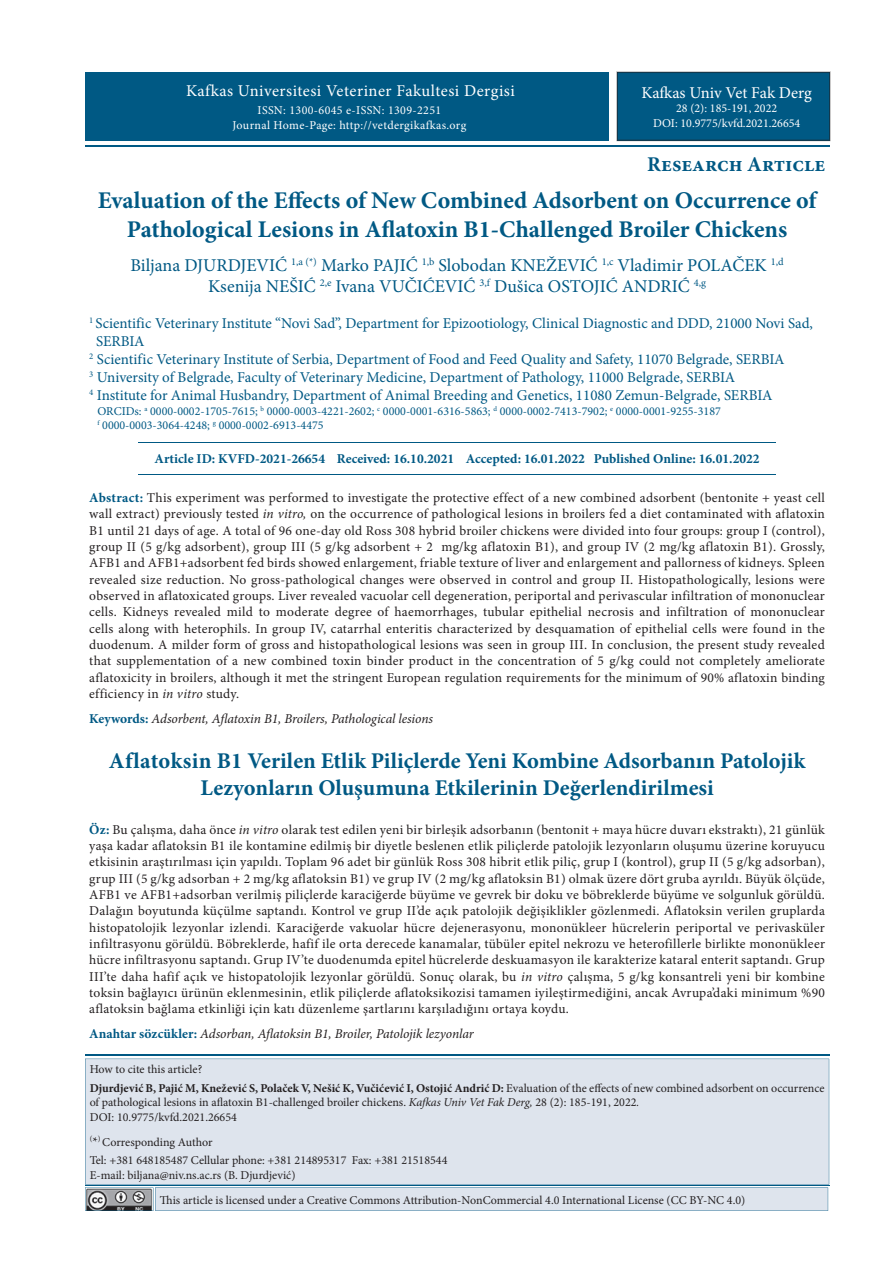
<style>
.page{position:relative;width:893px;height:1263px;background:#fff}
.page>*{position:absolute;margin:0;border:0;box-sizing:border-box;transform-origin:0 0}
.t1{font:700 24px/28.8px "Minion Pro";color:#005984;text-align:center}
.t2{font:700 22.5px/27px "Minion Pro";color:#005984;text-align:center}
.t3{font:700 21px "Minion Pro";color:#005984}
.t4{font:18px/21.6px "Minion Pro";color:#005984;text-align:center}
.t5{font:16.5px "Minion Pro";letter-spacing:.025em;color:#fff}
.t6{font:16.5px "Minion Pro";letter-spacing:-.005em;color:#fff}
.t7{font:15px "Minion Pro";color:#005984}
.t8{font:13.5px/16.4px "Minion Pro";letter-spacing:.02em;color:#231f20;text-align:justify}
.t9{font:italic 13.5px "Minion Pro";letter-spacing:-.01em;color:#231f20}
.t10{font:700 13.5px "Minion Pro";color:#005984}
.t11{font:12px/18.6px "Minion Pro";color:#231f20}
.t12{font:12px/14.4px "Minion Pro";color:#005984}
.t13{font:12px/14.2px "Minion Pro";letter-spacing:.02em;color:#fff;text-align:center}
.t14{font:12px/14.4px "Minion Pro";color:#fff;text-align:center}
.s1{font-weight:700;color:#005984}
.s2{font-style:italic}
.s3{font-weight:700;font-style:normal;color:#005984}
.s4{font-weight:700}
.s5{font-size:13.5px}
</style>
<div class="page">
<div style="left:85px;top:1059px;width:744px;height:125px;background:#dee4ed"></div>
<hr style="left:85px;top:1054px;width:744px;height:2px;background:#005984">
<hr style="left:85px;top:145px;width:744px;height:2px;background:#005984">
<hr style="left:138px;top:442px;width:638px;height:1px;background:#005984">
<hr style="left:138px;top:474px;width:638px;height:1px;background:#005984">
<div style="left:616px;top:72px;width:214px;height:69px;background:#005984"></div>
<div style="left:86px;top:72px;width:523px;height:68px;background:#005984"></div>
<svg style="left:85px;top:1187px;width:743px;height:24px;background:#d0d8e1"></svg>
<hr style="left:85px;top:1186px;width:744px;height:1px;background:#005984">
<p class="t5" style="left:186px;top:80px;width:330px">Kafkas Universitesi Veteriner Fakultesi Dergisi</p>
<p class="t13" style="left:233px;top:104px;width:235px">ISSN: 1300-6045 e-ISSN: 1309-2251<br>Journal Home-Page: http://vetdergikafkas.org</p>
<p class="t6" style="left:641px;top:82px;width:172px">Kafkas Univ Vet Fak Derg</p>
<p class="t14" style="left:653px;top:101px;width:149px">28 (2): 185-191, 2022<br>DOI: 10.9775/kvfd.2021.26654</p>
<h3 class="t3" style="left:647px;top:149px;width:180px">Research Article</h3>
<h1 class="t1" style="left:98px;top:185px;width:722px">Evaluation of the Effects of New Combined Adsorbent on Occurrence of<br>Pathological Lesions in Aflatoxin B1‐Challenged Broiler Chickens</h1>
<h3 class="t4" style="left:131px;top:254px;width:655px">Biljana DJURDJEVIĆ <sup>1,a</sup> <sup>(*)</sup> Marko PAJIĆ <sup>1,b</sup> Slobodan KNEŽEVIĆ <sup>1,c</sup> Vladimir POLAČEK <sup>1,d<br></sup>Ksenija NEŠIĆ <sup>2,e</sup> Ivana VUČIĆEVIĆ <sup>3,f</sup> Dušica OSTOJIĆ ANDRIĆ <sup>4,g</sup></h3>
<p class="t7" style="left:89px;top:313px;width:725px"><sup>1</sup> Scientific Veterinary Institute “Novi Sad”, Department for Epizootiology, Clinical Diagnostic and DDD, 21000 Novi Sad,</p>
<p class="t7" style="left:96px;top:331px;width:50px">SERBIA</p>
<p class="t7" style="left:89px;top:349px;width:697px"><sup>2</sup> Scientific Veterinary Institute of Serbia, Department of Food and Feed Quality and Safety, 11070 Belgrade, SERBIA</p>
<p class="t7" style="left:89px;top:367px;width:647px"><sup>3</sup> University of Belgrade, Faculty of Veterinary Medicine, Department of Pathology, 11000 Belgrade, SERBIA</p>
<p class="t7" style="left:89px;top:385px;width:685px"><sup>4</sup> Institute for Animal Husbandry, Department of Animal Breeding and Genetics, 11080 Zemun-Belgrade, SERBIA</p>
<p class="t12" style="left:97px;top:404px;width:625px">ORCIDs: <sup>a</sup> 0000-0002-1705-7615; <sup>b</sup> 0000-0003-4221-2602; <sup>c</sup> 0000-0001-6316-5863; <sup>d</sup> 0000-0002-7413-7902; <sup>e</sup> 0000-0001-9255-3187 <sup>f</sup> 0000-0003-3064-4248; <sup>g</sup> 0000-0002-6913-4475</p>
<p class="t10" style="left:155px;top:449px;width:607px">Article ID: KVFD-2021-26654 Received: 16.10.2021 Accepted: 16.01.2022 Published Online: 16.01.2022</p>
<p class="t8" style="left:89px;top:489px;width:737px"><span class="s1">Abstract:</span> This experiment was performed to investigate the protective effect of a new combined adsorbent (bentonite + yeast cell wall extract) previously tested <span class="s2">in vitro,</span> on the occurrence of pathological lesions in broilers fed a diet contaminated with aflatoxin B1 until 21 days of age. A total of 96 one-day old Ross 308 hybrid broiler chickens were divided into four groups: group I (control), group II (5 g/kg adsorbent), group III (5 g/kg adsorbent + 2 mg/kg aflatoxin B1), and group IV (2 mg/kg aflatoxin B1). Grossly, AFB1 and AFB1+adsorbent fed birds showed enlargement, friable texture of liver and enlargement and pallorness of kidneys. Spleen revealed size reduction. No gross-pathological changes were observed in control and group II. Histopathologically, lesions were observed in aflatoxicated groups. Liver revealed vacuolar cell degeneration, periportal and perivascular infiltration of mononuclear cells. Kidneys revealed mild to moderate degree of haemorrhages, tubular epithelial necrosis and infiltration of mononuclear cells along with heterophils. In group IV, catarrhal enteritis characterized by desquamation of epithelial cells were found in the duodenum. A milder form of gross and histopathological lesions was seen in group III. In conclusion, the present study revealed that supplementation of a new combined toxin binder product in the concentration of 5 g/kg could not completely ameliorate aflatoxicity in broilers, although it met the stringent European regulation requirements for the minimum of 90% aflatoxin binding efficiency in <span class="s2">in vitro</span> study.</p>
<p class="t9" style="left:89px;top:709px;width:345px"><span class="s3">Keywords:</span> Adsorbent, Aflatoxin B1, Broilers, Pathological lesions</p>
<h2 class="t2" style="left:109px;top:747px;width:698px">Aflatoksin B1 Verilen Etlik Piliçlerde Yeni Kombine Adsorbanın Patolojik<br>Lezyonların Oluşumuna Etkilerinin Değerlendirilmesi</h2>
<p class="t8" style="left:89px;top:821px;width:737px"><span class="s1">Öz:</span> Bu çalışma, daha önce <span class="s2">in vitro</span> olarak test edilen yeni bir birleşik adsorbanın (bentonit + maya hücre duvarı ekstraktı), 21 günlük yaşa kadar aflatoksin B1 ile kontamine edilmiş bir diyetle beslenen etlik piliçlerde patolojik lezyonların oluşumu üzerine koruyucu etkisinin araştırılması için yapıldı. Toplam 96 adet bir günlük Ross 308 hibrit etlik piliç, grup I (kontrol), grup II (5 g/kg adsorban), grup III (5 g/kg adsorban + 2 mg/kg aflatoksin B1) ve grup IV (2 mg/kg aflatoksin B1) olmak üzere dört gruba ayrıldı. Büyük ölçüde, AFB1 ve AFB1+adsorban verilmiş piliçlerde karaciğerde büyüme ve gevrek bir doku ve böbreklerde büyüme ve solgunluk görüldü.<br>Dalağın boyutunda küçülme saptandı. Kontrol ve grup II’de açık patolojik değişiklikler gözlenmedi. Aflatoksin verilen gruplarda histopatolojik lezyonlar izlendi. Karaciğerde vakuolar hücre dejenerasyonu, mononükleer hücrelerin periportal ve perivasküler infiltrasyonu görüldü. Böbreklerde, hafif ile orta derecede kanamalar, tübüler epitel nekrozu ve heterofillerle birlikte mononükleer hücre infiltrasyonu saptandı. Grup IV’te duodenumda epitel hücrelerde deskuamasyon ile karakterize kataral enterit saptandı. Grup III’te daha hafif açık ve histopatolojik lezyonlar görüldü. Sonuç olarak, bu <span class="s2">in vitro</span> çalışma, 5 g/kg konsantreli yeni bir kombine toksin bağlayıcı ürünün eklenmesinin, etlik piliçlerde aflatoksikozisi tamamen iyileştirmediğini, ancak Avrupa’daki minimum %90 aflatoksin bağlama etkinliği için katı düzenleme şartlarını karşıladığını ortaya koydu.</p>
<p class="t9" style="left:89px;top:1025px;width:386px"><span class="s3">Anahtar sözcükler:</span> Adsorban, Aflatoksin B1, Broiler, Patolojik lezyonlar</p>
<p class="t11" style="left:90px;top:1060px;width:736px">How to cite this article?<br><span class="s4">Djurdjević B, Pajić M, Knežević S, Polaček V, Nešić K, Vučićević I, Ostojić Andrić D:</span> Evaluation of the effects of new combined adsorbent on occurrence</p>
<p class="t11" style="left:90px;top:1095px;width:551px;line-height:14.4px">of pathological lesions in aflatoxin B1‐challenged broiler chickens. <span class="s2">Kafkas Univ Vet Fak Derg,</span> 28 (2): 185-191, 2022<span class="s2">.<br></span>DOI: 10.9775/kvfd.2021.26654</p>
<p class="t11" style="left:90px;top:1133px;width:359px"><sup>(</sup><span class="s5">*</span><sup>)</sup> Corresponding Author<br>Tel: +381 648185487 Cellular phone: +381 214895317 Fax: +381 21518544</p>
<p class="t11" style="left:90px;top:1166px;width:207px">E-mail: biljana@niv.ns.ac.rs (B. Djurdjević)</p>
<p class="t11" style="left:160px;top:1190px;width:587px">This article is licensed under a Creative Commons Attribution-NonCommercial 4.0 International License (CC BY-NC 4.0)</p>
</div>
